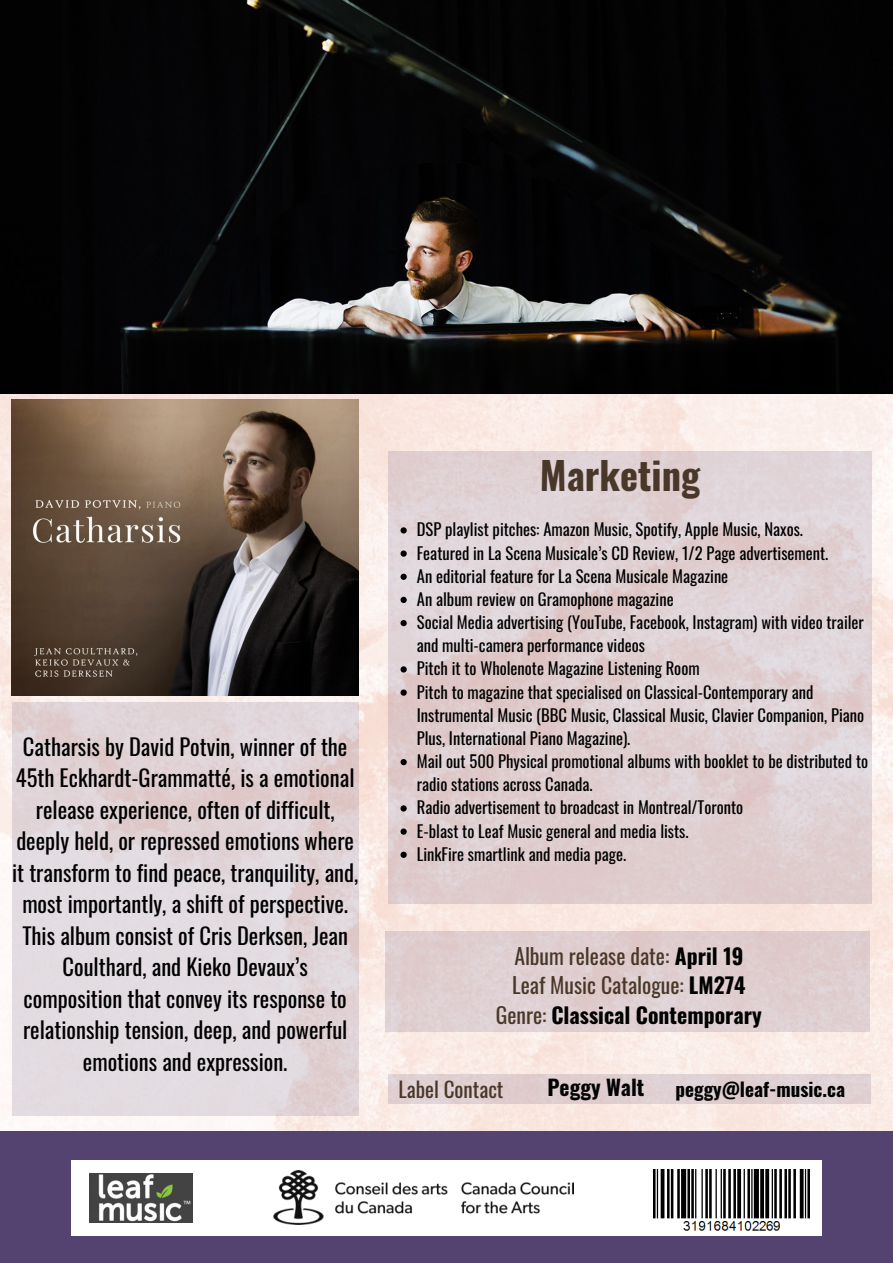
<style>
.page{position:relative;width:893px;height:1263px;background:#fff}
.page>*{position:absolute;margin:0;border:0;box-sizing:border-box;transform-origin:0 0}
.t1{font:700 38.17px "Oswald";color:#493729}
.t2{font:22.5px/31.5px "Oswald";color:#000;text-align:center}
.t3{font:21.67px/29.8px "Oswald";color:#493729;text-align:center}
.t4{font:700 21.3px "Oswald";color:#030304}
.t5{font:21.08px "Oswald";color:#493729}
.t6{font:700 19.05px "Oswald";color:#030304}
.t7{font:16.58px/23.2px "Oswald";color:#000}
.s1{font-weight:700;color:#000}
</style>
<div class="page">
<img style="left:0;top:393px;width:893px;height:738px">
<img style="left:12px;top:399px;width:346px;height:297px">
<img style="left:0;top:0;width:893px;height:393px">
<div style="left:0;top:1131px;width:893px;height:132px;background:#544270"></div>
<div style="left:71px;top:1160px;width:751px;height:76px;background:#fff"></div>
<img style="left:89px;top:1173px;width:104px;height:49px">
<div style="left:386px;top:931px;width:484px;height:100px;background:#dfced0"></div>
<svg style="left:388px;top:451px;width:483px;height:452px;background:#dfcfd2"></svg>
<div style="left:389px;top:1074px;width:482px;height:30px;background:#dfcfd1"></div>
<svg style="left:12px;top:702px;width:346px;height:414px;background:#e1d6db"></svg>
<svg style="left:400px;top:527px;width:7px;height:6px"></svg>
<svg style="left:400px;top:550px;width:7px;height:7px"></svg>
<svg style="left:400px;top:574px;width:7px;height:6px"></svg>
<svg style="left:400px;top:597px;width:7px;height:6px"></svg>
<svg style="left:400px;top:620px;width:7px;height:6px"></svg>
<svg style="left:400px;top:666px;width:7px;height:6px"></svg>
<svg style="left:400px;top:689px;width:7px;height:7px"></svg>
<svg style="left:400px;top:759px;width:7px;height:6px"></svg>
<svg style="left:400px;top:805px;width:7px;height:6px"></svg>
<svg style="left:400px;top:828px;width:7px;height:7px"></svg>
<svg style="left:400px;top:852px;width:7px;height:6px"></svg>
<img style="left:653px;top:1169px;width:156px;height:62px">
<img style="left:273px;top:1171px;width:300px;height:54px">
<p class="t2" style="left:12px;top:730px;width:348px">Catharsis by David Potvin, winner of the 45th Eckhardt-Grammatté, is a emotional release experience, often of difficult, deeply held, or repressed emotions where it transform to find peace, tranquility, and, most importantly, a shift of perspective.<br>This album consist of Cris Derksen, Jean Coulthard, and Kieko Devaux’s composition that convey its response to relationship tension, deep, and powerful emotions and expression.</p>
<p class="t1" style="left:540px;top:445px;width:162px">Marketing</p>
<p class="t7" style="left:417px;top:517px;width:388px">DSP playlist pitches: Amazon Music, Spotify, Apple Music, Naxos.</p>
<p class="t7" style="left:417px;top:540px;width:413px">Featured in La Scena Musicale’s CD Review, 1/2 Page advertisement.</p>
<p class="t7" style="left:417px;top:564px;width:313px">An editorial feature for La Scena Musicale Magazine</p>
<p class="t7" style="left:417px;top:587px;width:258px">An album review on Gramophone magazine</p>
<p class="t7" style="left:417px;top:610px;width:448px">Social Media advertising (YouTube, Facebook, Instagram) with video trailer and multi-camera performance videos</p>
<p class="t7" style="left:417px;top:656px;width:284px">Pitch it to Wholenote Magazine Listening Room</p>
<p class="t7" style="left:417px;top:679px;width:449px">Pitch to magazine that specialised on Classical-Contemporary and<br>Instrumental Music (BBC Music, Classical Music, Clavier Companion, Piano<br>Plus, International Piano Magazine).</p>
<h3 class="t7" style="left:417px;top:749px;width:453px">Mail out 500 Physical promotional albums with booklet to be distributed to radio stations across Canada.</h3>
<h3 class="t7" style="left:417px;top:795px;width:328px">Radio advertisement to broadcast in Montreal/Toronto</h3>
<h2 class="t7" style="left:417px;top:818px;width:273px">E-blast to Leaf Music general and media lists.</h2>
<h4 class="t7" style="left:417px;top:842px;width:211px">LinkFire smartlink and media page.</h4>
<h1 class="t3" style="left:496px;top:940px;width:267px">Album release date: <span class="s1">April 19<br></span>Leaf Music Catalogue: <span class="s1">LM274<br></span>Genre: <span class="s1">Classical Contemporary</span></h1>
<p class="t5" style="left:398px;top:1073px;width:106px">Label Contact</p>
<p class="t4" style="left:547px;top:1070px;width:98px">Peggy Walt</p>
<p class="t6" style="left:675px;top:1074px;width:171px">peggy@leaf-music.ca</p>
</div>
